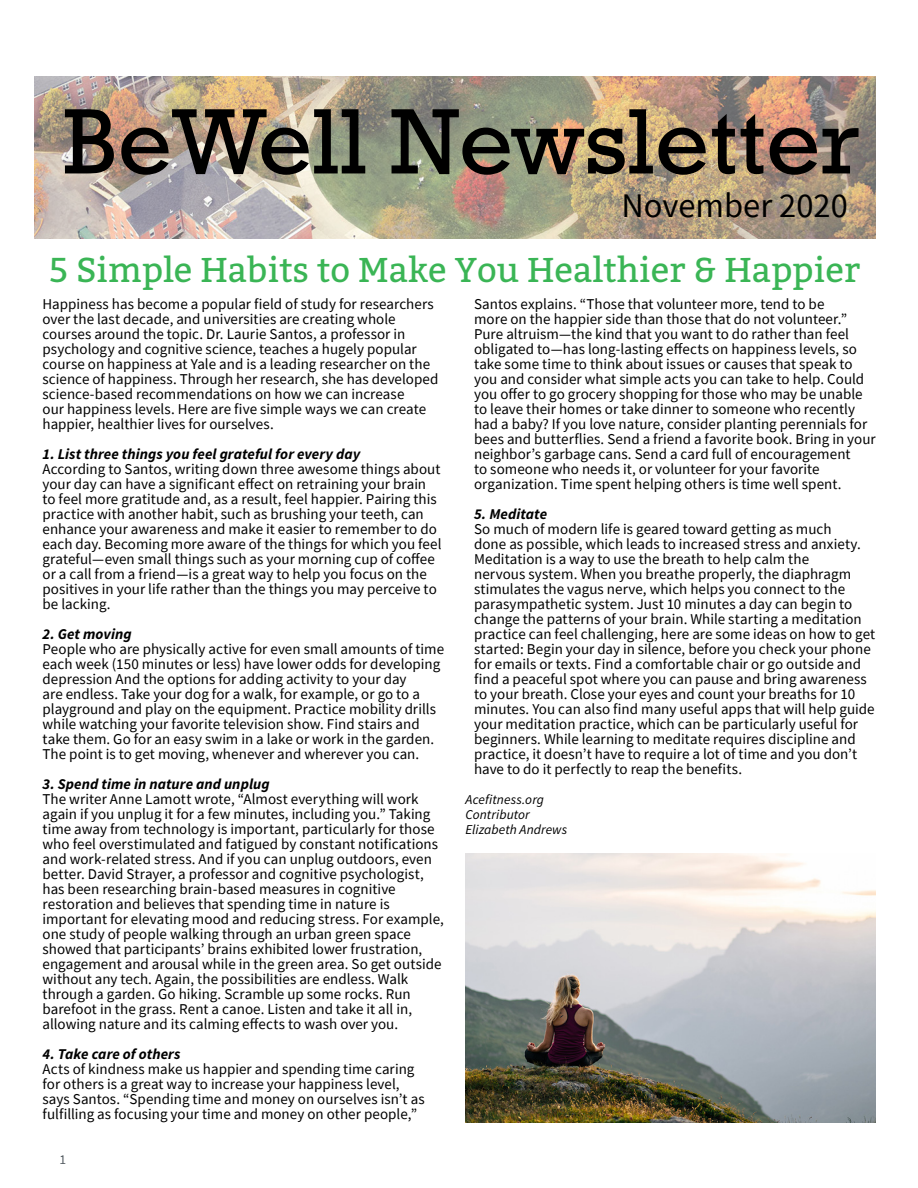
<style>
.page{position:relative;width:918px;height:1188px;background:#fff}
.page>*{position:absolute;margin:0;border:0;box-sizing:border-box;transform-origin:0 0}
.ARTICLE_HEADERS_Bitt{font:94.5px "Rockwell";color:#000}
.ARTICLE_HEADERS_Bitt-2{font:34.5px "Bitter";color:#3ab555}
.Subtitle{font:34.5px "Source Sans Pro";color:#000}
.Contents{font:15px/15px "Source Sans Pro";color:#000}
.Contents-2{font:italic 700 15px "Source Sans Pro";letter-spacing:.005em;color:#000}
.Contents-3{font:italic 13.5px "Source Sans Pro";letter-spacing:.005em;color:#000}
.t1{font:13.5px "Source Sans Pro";color:#565e63}
</style>
<div class="page">
<img style="left:34px;top:77px;width:842px;height:161px">
<img style="left:466px;top:854px;width:410px;height:269px">
<p class="ARTICLE_HEADERS_Bitt" style="left:63px;top:87px;width:799px">BeWell Newsletter</p>
<p class="Subtitle" style="left:622px;top:184px;width:228px">November 2020</p>
<p class="ARTICLE_HEADERS_Bitt-2" style="left:50px;top:245px;width:812px">5 Simple Habits to Make You Healthier &amp; Happier</p>
<p class="Contents" style="left:43px;top:296px;width:397px">Happiness has become a popular field of study for researchers over the last decade, and universities are creating whole courses around the topic. Dr. Laurie Santos, a professor in psychology and cognitive science, teaches a hugely popular course on happiness at Yale and is a leading researcher on the science of happiness. Through her research, she has developed science-based recommendations on how we can increase<br>our happiness levels. Here are five simple ways we can create happier, healthier lives for ourselves.</p>
<p class="Contents-2" style="left:43px;top:444px;width:319px">1. List three things you feel grateful for every day</p>
<p class="Contents" style="left:43px;top:461px;width:401px">According to Santos, writing down three awesome things about your day can have a significant effect on retraining your brain to feel more gratitude and, as a result, feel happier. Pairing this practice with another habit, such as brushing your teeth, can enhance your awareness and make it easier to remember to do each day. Becoming more aware of the things for which you feel grateful—even small things such as your morning cup of coffee or a call from a friend—is a great way to help you focus on the positives in your life rather than the things you may perceive to be lacking.</p>
<p class="Contents-2" style="left:43px;top:624px;width:91px">2. Get moving</p>
<p class="Contents" style="left:43px;top:641px;width:403px">People who are physically active for even small amounts of time each week (150 minutes or less) have lower odds for developing depression And the options for adding activity to your day<br>are endless. Take your dog for a walk, for example, or go to a playground and play on the equipment. Practice mobility drills while watching your favorite television show. Find stairs and take them. Go for an easy swim in a lake or work in the garden.<br>The point is to get moving, whenever and wherever you can.</p>
<p class="Contents-2" style="left:43px;top:774px;width:229px">3. Spend time in nature and unplug</p>
<p class="Contents" style="left:43px;top:791px;width:403px">The writer Anne Lamott wrote, “Almost everything will work again if you unplug it for a few minutes, including you.” Taking time away from technology is important, particularly for those who feel overstimulated and fatigued by constant notifications and work-related stress. And if you can unplug outdoors, even better. David Strayer, a professor and cognitive psychologist, has been researching brain-based measures in cognitive restoration and believes that spending time in nature is important for elevating mood and reducing stress. For example, one study of people walking through an urban green space showed that participants’ brains exhibited lower frustration, engagement and arousal while in the green area. So get outside without any tech. Again, the possibilities are endless. Walk through a garden. Go hiking. Scramble up some rocks. Run barefoot in the grass. Rent a canoe. Listen and take it all in, allowing nature and its calming effects to wash over you.</p>
<p class="Contents-2" style="left:43px;top:1044px;width:139px">4. Take care of others</p>
<p class="Contents" style="left:43px;top:1061px;width:384px">Acts of kindness make us happier and spending time caring for others is a great way to increase your happiness level, says Santos. “Spending time and money on ourselves isn’t as fulfilling as focusing your time and money on other people,”</p>
<p class="t1" style="left:60px;top:1151px;width:8px">1</p>
<p class="Contents" style="left:474px;top:296px;width:403px">Santos explains. “Those that volunteer more, tend to be<br>more on the happier side than those that do not volunteer.” Pure altruism—the kind that you want to do rather than feel obligated to—has long-lasting effects on happiness levels, so take some time to think about issues or causes that speak to you and consider what simple acts you can take to help. Could you offer to go grocery shopping for those who may be unable to leave their homes or take dinner to someone who recently had a baby? If you love nature, consider planting perennials for bees and butterflies. Send a friend a favorite book. Bring in your neighbor’s garbage cans. Send a card full of encouragement<br>to someone who needs it, or volunteer for your favorite organization. Time spent helping others is time well spent.</p>
<p class="Contents-2" style="left:474px;top:504px;width:75px">5. Meditate</p>
<p class="Contents" style="left:474px;top:521px;width:403px">So much of modern life is geared toward getting as much<br>done as possible, which leads to increased stress and anxiety.<br>Meditation is a way to use the breath to help calm the<br>nervous system. When you breathe properly, the diaphragm stimulates the vagus nerve, which helps you connect to the parasympathetic system. Just 10 minutes a day can begin to change the patterns of your brain. While starting a meditation practice can feel challenging, here are some ideas on how to get started: Begin your day in silence, before you check your phone for emails or texts. Find a comfortable chair or go outside and find a peaceful spot where you can pause and bring awareness to your breath. Close your eyes and count your breaths for 10 minutes. You can also find many useful apps that will help guide your meditation practice, which can be particularly useful for beginners. While learning to meditate requires discipline and practice, it doesn’t have to require a lot of time and you don’t have to do it perfectly to reap the benefits.</p>
<p class="Contents-3" style="left:466px;top:791px;width:80px">Acefitness.org</p>
<p class="Contents-3" style="left:466px;top:806px;width:66px">Contributor</p>
<p class="Contents-3" style="left:466px;top:821px;width:103px">Elizabeth Andrews</p>
</div>
